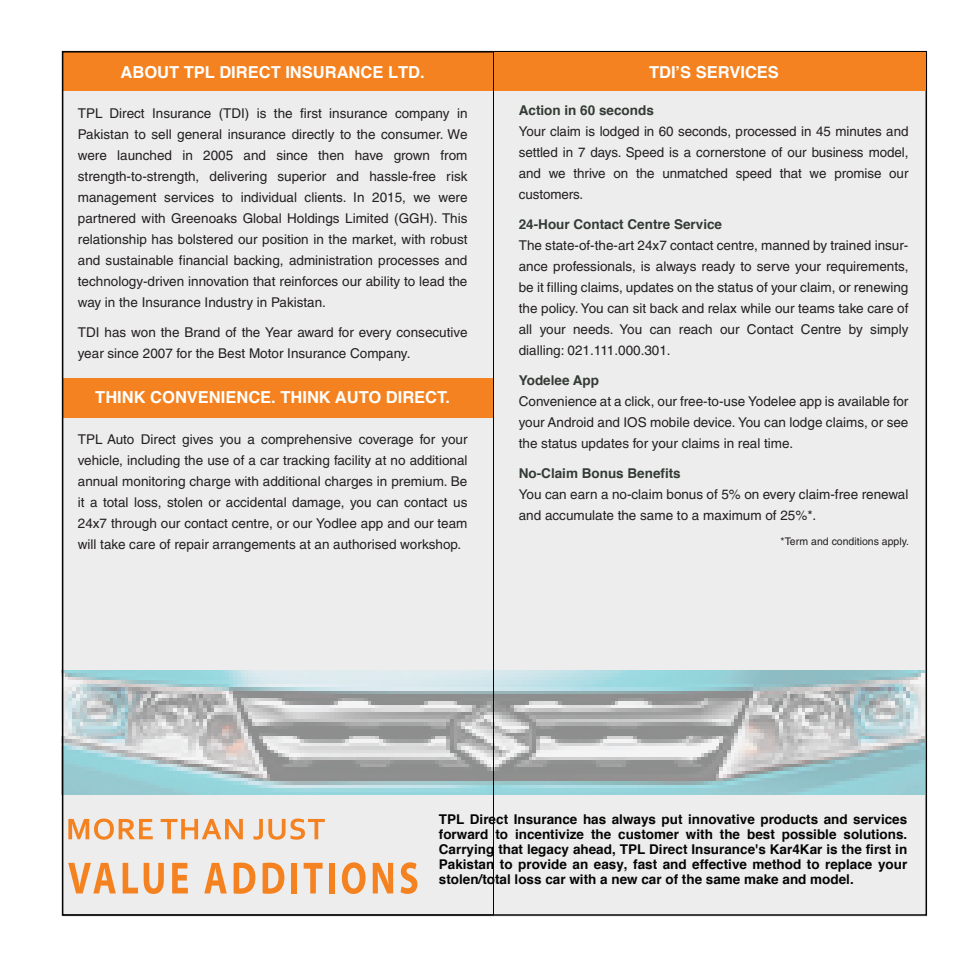
<style>
.page{position:relative;width:972px;height:972px;background:#fff}
.page>*{position:absolute;margin:0;border:0;box-sizing:border-box;transform-origin:0 0}
.t1{font:700 16.5px "Helvetica";color:#fff}
.t2{font:13.5px/21px "Helvetica";color:#231f20;text-align:justify}
.t3{font:700 13.5px/15px "Helvetica";color:#040503;text-align:justify}
.t4{font:700 13.5px "Helvetica";color:#333b34}
.t5{font:10.5px "Helvetica";color:#231f20}
</style>
<div class="page">
<div style="left:63px;top:52px;width:863px;height:865px;background:#ededee"></div>
<div style="left:63px;top:52px;width:431px;height:39px;background:#f58220"></div>
<div style="left:63px;top:378px;width:430px;height:39px;background:#f58220"></div>
<img style="left:61px;top:671px;width:863px;height:123px">
<svg style="left:68px;top:819px;width:85px;height:21px"></svg>
<svg style="left:161px;top:819px;width:82px;height:20px"></svg>
<svg style="left:253px;top:819px;width:72px;height:21px"></svg>
<svg style="left:68px;top:863px;width:48px;height:30px"></svg>
<svg style="left:123px;top:863px;width:15px;height:30px"></svg>
<svg style="left:144px;top:863px;width:20px;height:31px"></svg>
<svg style="left:172px;top:863px;width:16px;height:30px"></svg>
<svg style="left:204px;top:863px;width:23px;height:30px"></svg>
<svg style="left:234px;top:863px;width:21px;height:31px"></svg>
<svg style="left:263px;top:863px;width:21px;height:31px"></svg>
<div style="left:292px;top:863px;width:5px;height:30px;background:#f58220"></div>
<svg style="left:304px;top:863px;width:19px;height:30px"></svg>
<div style="left:329px;top:863px;width:6px;height:30px;background:#f58220"></div>
<svg style="left:342px;top:862px;width:24px;height:32px"></svg>
<svg style="left:373px;top:863px;width:20px;height:30px"></svg>
<svg style="left:401px;top:862px;width:16px;height:32px"></svg>
<div style="left:494px;top:52px;width:432px;height:39px;background:#f58220"></div>
<p class="t1" style="left:121px;top:62px;width:306px">ABOUT TPL DIRECT INSURANCE LTD.</p>
<p class="t2" style="left:78px;top:103px;width:391px">TPL Direct Insurance (TDI) is the first insurance company in Pakistan to sell general insurance directly to the consumer. We were launched in 2005 and since then have grown from strength-to-strength, delivering superior and hassle-free risk management services to individual clients. In 2015, we were partnered with Greenoaks Global Holdings Limited (GGH). This relationship has bolstered our position in the market, with robust and sustainable financial backing, administration processes and technology-driven innovation that reinforces our ability to lead the way in the Insurance Industry in Pakistan.</p>
<p class="t2" style="left:78px;top:322px;width:391px">TDI has won the Brand of the Year award for every consecutive year since 2007 for the Best Motor Insurance Company.</p>
<p class="t1" style="left:95px;top:387px;width:356px">THINK CONVENIENCE. THINK AUTO DIRECT.</p>
<p class="t2" style="left:78px;top:429px;width:391px">TPL Auto Direct gives you a comprehensive coverage for your vehicle, including the use of a car tracking facility at no additional annual monitoring charge with additional charges in premium. Be it a total loss, stolen or accidental damage, you can contact us 24x7 through our contact centre, or our Yodlee app and our team will take care of repair arrangements at an authorised workshop.</p>
<p class="t1" style="left:649px;top:62px;width:131px">TDI’S SERVICES</p>
<p class="t4" style="left:519px;top:102px;width:137px">Action in 60 seconds</p>
<p class="t2" style="left:519px;top:121px;width:391px">Your claim is lodged in 60 seconds, processed in 45 minutes and settled in 7 days. Speed is a cornerstone of our business model, and we thrive on the unmatched speed that we promise our customers.</p>
<p class="t4" style="left:519px;top:216px;width:205px">24-Hour Contact Centre Service</p>
<p class="t2" style="left:519px;top:235px;width:391px">The state-of-the-art 24x7 contact centre, manned by trained insur&shy;ance professionals, is always ready to serve your requirements, be it filling claims, updates on the status of your claim, or renewing the policy. You can sit back and relax while our teams take care of all your needs. You can reach our Contact Centre by simply dialling: 021.111.000.301.</p>
<p class="t4" style="left:519px;top:372px;width:82px">Yodelee App</p>
<p class="t2" style="left:519px;top:391px;width:391px">Convenience at a click, our free-to-use Yodelee app is available for your Android and IOS mobile device. You can lodge claims, or see the status updates for your claims in real time.</p>
<p class="t4" style="left:519px;top:465px;width:164px">No-Claim Bonus Benefits</p>
<p class="t2" style="left:519px;top:484px;width:391px">You can earn a no-claim bonus of 5% on every claim-free renewal and accumulate the same to a maximum of 25%*.</p>
<p class="t5" style="left:781px;top:536px;width:130px">*Term and conditions apply.</p>
<p class="t3" style="left:439px;top:811px;width:470px">TPL Direct Insurance has always put innovative products and services forward to incentivize the customer with the best possible solutions.<br>Carrying that legacy ahead, TPL Direct Insurance's Kar4Kar is the first in Pakistan to provide an easy, fast and effective method to replace your stolen/total loss car with a new car of the same make and model.</p>
</div>
